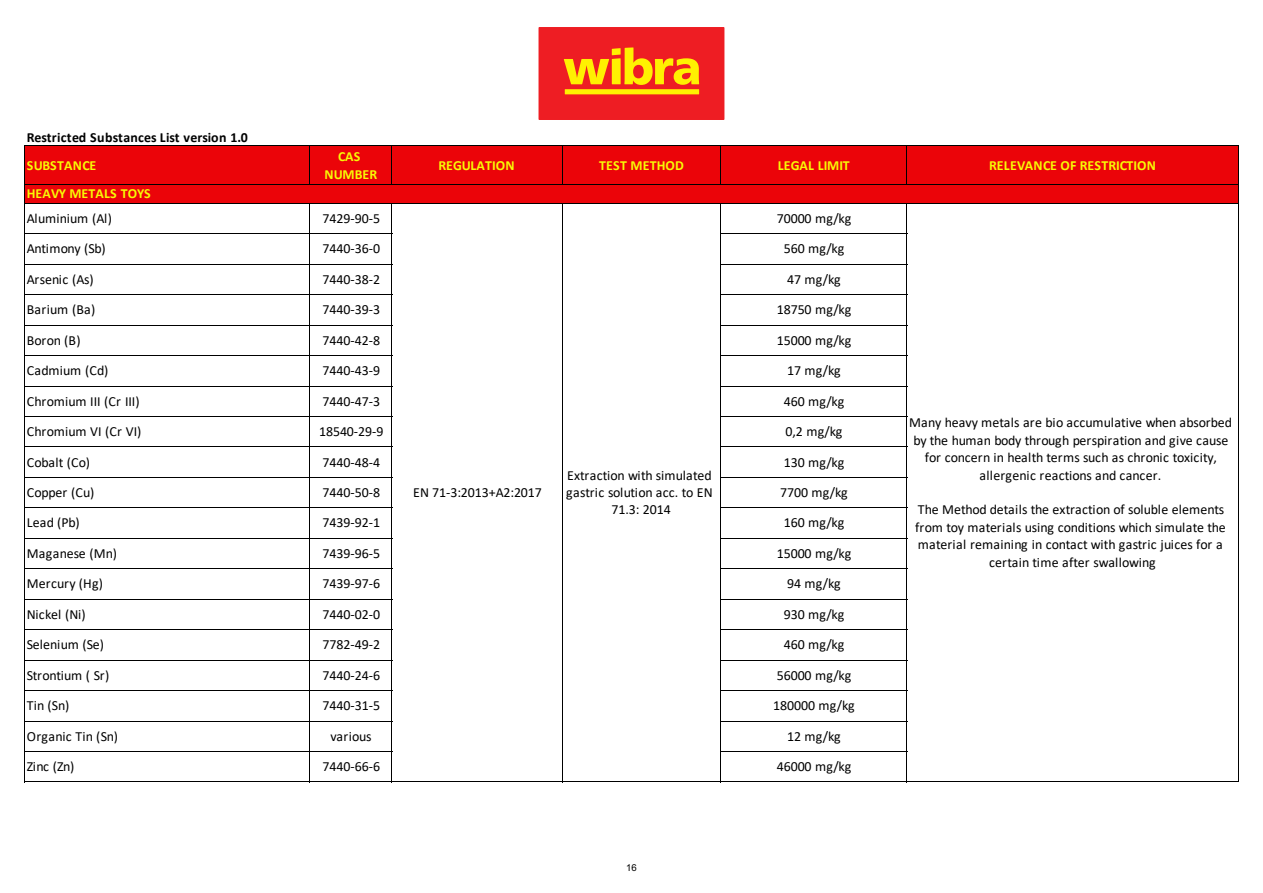
<style>
.page{position:relative;width:1263px;height:893px;background:#fff}
.page>*{position:absolute;margin:0;border:0;box-sizing:border-box;transform-origin:0 0}
.t1{font:13.95px/17.4px "Calibri";letter-spacing:-.005em;color:#000;text-align:center}
.t2{font:700 13.95px/17.4px "Calibri";letter-spacing:.005em;color:#f7fa05;text-align:center}
.t3{font:13.95px "Calibri";letter-spacing:.02em;color:#000}
.t4{font:700 13.95px/27.9px "Calibri";letter-spacing:.015em;color:#000}
.t5{font:13.95px "Calibri";letter-spacing:-.025em;color:#000}
.t6{font:13.95px "Calibri";letter-spacing:.015em;color:#000}
.t7{font:9.6px "Arial";color:#000}
.s1{color:#f7fa05}
</style>
<div class="page">
<div style="left:25px;top:145px;width:1214px;height:40px;background:#eb0409"></div>
<hr style="left:24px;top:145px;width:1px;height:40px;background:#000">
<hr style="left:310px;top:146px;width:1px;height:39px;background:#000">
<hr style="left:391px;top:146px;width:1px;height:39px;background:#000">
<hr style="left:562px;top:146px;width:1px;height:39px;background:#000">
<hr style="left:720px;top:146px;width:1px;height:39px;background:#000">
<hr style="left:906px;top:146px;width:1px;height:39px;background:#000">
<hr style="left:1238px;top:146px;width:1px;height:39px;background:#000">
<hr style="left:25px;top:145px;width:1214px;height:1px;background:#000">
<div style="left:25px;top:185px;width:1214px;height:19px;background:#eb0409"></div>
<hr style="left:25px;top:233px;width:367px;height:1px;background:#000">
<hr style="left:25px;top:264px;width:367px;height:1px;background:#000">
<hr style="left:25px;top:294px;width:367px;height:1px;background:#000">
<hr style="left:25px;top:325px;width:367px;height:1px;background:#000">
<hr style="left:25px;top:355px;width:367px;height:1px;background:#000">
<hr style="left:25px;top:386px;width:367px;height:1px;background:#000">
<hr style="left:25px;top:416px;width:367px;height:1px;background:#000">
<hr style="left:25px;top:446px;width:367px;height:1px;background:#000">
<hr style="left:25px;top:477px;width:367px;height:1px;background:#000">
<hr style="left:25px;top:507px;width:367px;height:1px;background:#000">
<hr style="left:25px;top:538px;width:367px;height:1px;background:#000">
<hr style="left:25px;top:568px;width:367px;height:1px;background:#000">
<hr style="left:25px;top:599px;width:367px;height:1px;background:#000">
<hr style="left:25px;top:629px;width:367px;height:1px;background:#000">
<hr style="left:25px;top:660px;width:367px;height:1px;background:#000">
<hr style="left:25px;top:690px;width:367px;height:1px;background:#000">
<hr style="left:25px;top:721px;width:367px;height:1px;background:#000">
<hr style="left:25px;top:751px;width:367px;height:1px;background:#000">
<hr style="left:24px;top:184px;width:1px;height:598px;background:#000">
<hr style="left:1238px;top:185px;width:1px;height:597px;background:#000">
<hr style="left:310px;top:204px;width:1px;height:578px;background:#000">
<hr style="left:391px;top:204px;width:1px;height:578px;background:#000">
<hr style="left:562px;top:204px;width:1px;height:578px;background:#000">
<hr style="left:720px;top:204px;width:1px;height:578px;background:#000">
<hr style="left:906px;top:204px;width:1px;height:578px;background:#000">
<hr style="left:25px;top:184px;width:1214px;height:1px;background:#000">
<hr style="left:25px;top:203px;width:1214px;height:1px;background:#000">
<hr style="left:721px;top:233px;width:186px;height:1px;background:#000">
<hr style="left:721px;top:264px;width:186px;height:1px;background:#000">
<hr style="left:721px;top:294px;width:186px;height:1px;background:#000">
<hr style="left:721px;top:325px;width:186px;height:1px;background:#000">
<hr style="left:721px;top:355px;width:186px;height:1px;background:#000">
<hr style="left:721px;top:386px;width:186px;height:1px;background:#000">
<hr style="left:721px;top:416px;width:186px;height:1px;background:#000">
<hr style="left:721px;top:446px;width:186px;height:1px;background:#000">
<hr style="left:721px;top:477px;width:186px;height:1px;background:#000">
<hr style="left:721px;top:507px;width:186px;height:1px;background:#000">
<hr style="left:721px;top:538px;width:186px;height:1px;background:#000">
<hr style="left:721px;top:568px;width:186px;height:1px;background:#000">
<hr style="left:721px;top:599px;width:186px;height:1px;background:#000">
<hr style="left:721px;top:629px;width:186px;height:1px;background:#000">
<hr style="left:721px;top:660px;width:186px;height:1px;background:#000">
<hr style="left:721px;top:690px;width:186px;height:1px;background:#000">
<hr style="left:721px;top:721px;width:186px;height:1px;background:#000">
<hr style="left:721px;top:751px;width:186px;height:1px;background:#000">
<hr style="left:25px;top:781px;width:1214px;height:1px;background:#000">
<div style="left:538px;top:27px;width:186px;height:93px;background:#ee1d23"></div>
<div style="left:565px;top:89px;width:134px;height:5px;background:#fff101"></div>
<svg style="left:564px;top:47px;width:135px;height:38px"></svg>
<p class="t4" style="left:27px;top:123px;width:223px">Restricted Substances List version 1.0<br><span class="s1">SUBSTANCE</span></p>
<p class="t2" style="left:27px;top:184px;width:126px">HEAVY METALS TOYS</p>
<p class="t2" style="left:324px;top:148px;width:55px">CAS<br>NUMBER</p>
<p class="t2" style="left:438px;top:156px;width:78px">REGULATION</p>
<p class="t2" style="left:599px;top:156px;width:86px">TEST METHOD</p>
<p class="t2" style="left:778px;top:156px;width:74px">LEGAL LIMIT</p>
<p class="t2" style="left:989px;top:156px;width:168px">RELEVANCE OF RESTRICTION</p>
<p class="t1" style="left:27px;top:209px;width:87px">Aluminium (Al)</p>
<p class="t1" style="left:323px;top:209px;width:59px">7429-90-5</p>
<p class="t1" style="left:777px;top:209px;width:76px">70000 mg/kg</p>
<p class="t1" style="left:27px;top:240px;width:81px">Antimony (Sb)</p>
<p class="t1" style="left:323px;top:240px;width:59px">7440-36-0</p>
<p class="t1" style="left:784px;top:240px;width:62px">560 mg/kg</p>
<p class="t1" style="left:27px;top:270px;width:68px">Arsenic (As)</p>
<p class="t1" style="left:323px;top:270px;width:59px">7440-38-2</p>
<p class="t1" style="left:787px;top:270px;width:55px">47 mg/kg</p>
<p class="t3" style="left:27px;top:300px;width:70px">Barium (Ba)</p>
<p class="t1" style="left:323px;top:301px;width:59px">7440-39-3</p>
<p class="t1" style="left:777px;top:301px;width:76px">18750 mg/kg</p>
<p class="t1" style="left:27px;top:331px;width:55px">Boron (B)</p>
<p class="t1" style="left:323px;top:331px;width:59px">7440-42-8</p>
<p class="t1" style="left:777px;top:331px;width:76px">15000 mg/kg</p>
<p class="t3" style="left:27px;top:361px;width:83px">Cadmium (Cd)</p>
<p class="t1" style="left:323px;top:361px;width:59px">7440-43-9</p>
<p class="t1" style="left:787px;top:361px;width:55px">17 mg/kg</p>
<p class="t1" style="left:27px;top:392px;width:114px">Chromium III (Cr III)</p>
<p class="t1" style="left:323px;top:392px;width:59px">7440-47-3</p>
<p class="t1" style="left:784px;top:392px;width:62px">460 mg/kg</p>
<p class="t1" style="left:27px;top:422px;width:116px">Chromium VI (Cr VI)</p>
<p class="t1" style="left:319px;top:422px;width:66px">18540-29-9</p>
<p class="t1" style="left:785px;top:422px;width:59px">0,2 mg/kg</p>
<p class="t3" style="left:27px;top:452px;width:65px">Cobalt (Co)</p>
<p class="t1" style="left:323px;top:453px;width:59px">7440-48-4</p>
<p class="t1" style="left:784px;top:453px;width:62px">130 mg/kg</p>
<p class="t1" style="left:27px;top:483px;width:69px">Copper (Cu)</p>
<p class="t1" style="left:323px;top:483px;width:59px">7440-50-8</p>
<p class="t1" style="left:780px;top:483px;width:69px">7700 mg/kg</p>
<p class="t1" style="left:27px;top:514px;width:54px">Lead (Pb)</p>
<p class="t1" style="left:323px;top:514px;width:59px">7439-92-1</p>
<p class="t1" style="left:784px;top:514px;width:62px">160 mg/kg</p>
<p class="t3" style="left:27px;top:544px;width:92px">Maganese (Mn)</p>
<p class="t1" style="left:323px;top:544px;width:59px">7439-96-5</p>
<p class="t1" style="left:777px;top:544px;width:76px">15000 mg/kg</p>
<p class="t6" style="left:27px;top:574px;width:78px">Mercury (Hg)</p>
<p class="t1" style="left:323px;top:575px;width:59px">7439-97-6</p>
<p class="t1" style="left:787px;top:575px;width:55px">94 mg/kg</p>
<p class="t1" style="left:27px;top:605px;width:61px">Nickel (Ni)</p>
<p class="t1" style="left:323px;top:605px;width:59px">7440-02-0</p>
<p class="t1" style="left:784px;top:605px;width:62px">930 mg/kg</p>
<p class="t1" style="left:27px;top:636px;width:79px">Selenium (Se)</p>
<p class="t1" style="left:323px;top:636px;width:59px">7782-49-2</p>
<p class="t1" style="left:784px;top:636px;width:62px">460 mg/kg</p>
<p class="t5" style="left:27px;top:665px;width:84px">Strontium ( Sr)</p>
<p class="t1" style="left:323px;top:666px;width:59px">7440-24-6</p>
<p class="t1" style="left:777px;top:666px;width:76px">56000 mg/kg</p>
<p class="t1" style="left:27px;top:696px;width:44px">Tin (Sn)</p>
<p class="t1" style="left:323px;top:696px;width:59px">7440-31-5</p>
<p class="t1" style="left:773px;top:696px;width:83px">180000 mg/kg</p>
<p class="t3" style="left:27px;top:726px;width:93px">Organic Tin (Sn)</p>
<p class="t1" style="left:330px;top:727px;width:43px">various</p>
<p class="t1" style="left:787px;top:727px;width:55px">12 mg/kg</p>
<p class="t1" style="left:27px;top:757px;width:49px">Zinc (Zn)</p>
<p class="t1" style="left:323px;top:757px;width:59px">7440-66-6</p>
<p class="t1" style="left:777px;top:757px;width:76px">46000 mg/kg</p>
<p class="t1" style="left:566px;top:466px;width:148px">Extraction with simulated gastric solution acc. to EN<br>71.3: 2014</p>
<p class="t1" style="left:413px;top:483px;width:130px">EN 71-3:2013+A2:2017</p>
<p class="t7" style="left:626px;top:861px;width:12px">16</p>
<p class="t1" style="left:909px;top:414px;width:325px">Many heavy metals are bio accumulative when absorbed by the human body through perspiration and give cause for concern in health terms such as chronic toxicity, allergenic reactions and cancer.</p>
<p class="t1" style="left:915px;top:501px;width:312px">The Method details the extraction of soluble elements from toy materials using conditions which simulate the material remaining in contact with gastric juices for a certain time after swallowing</p>
</div>
